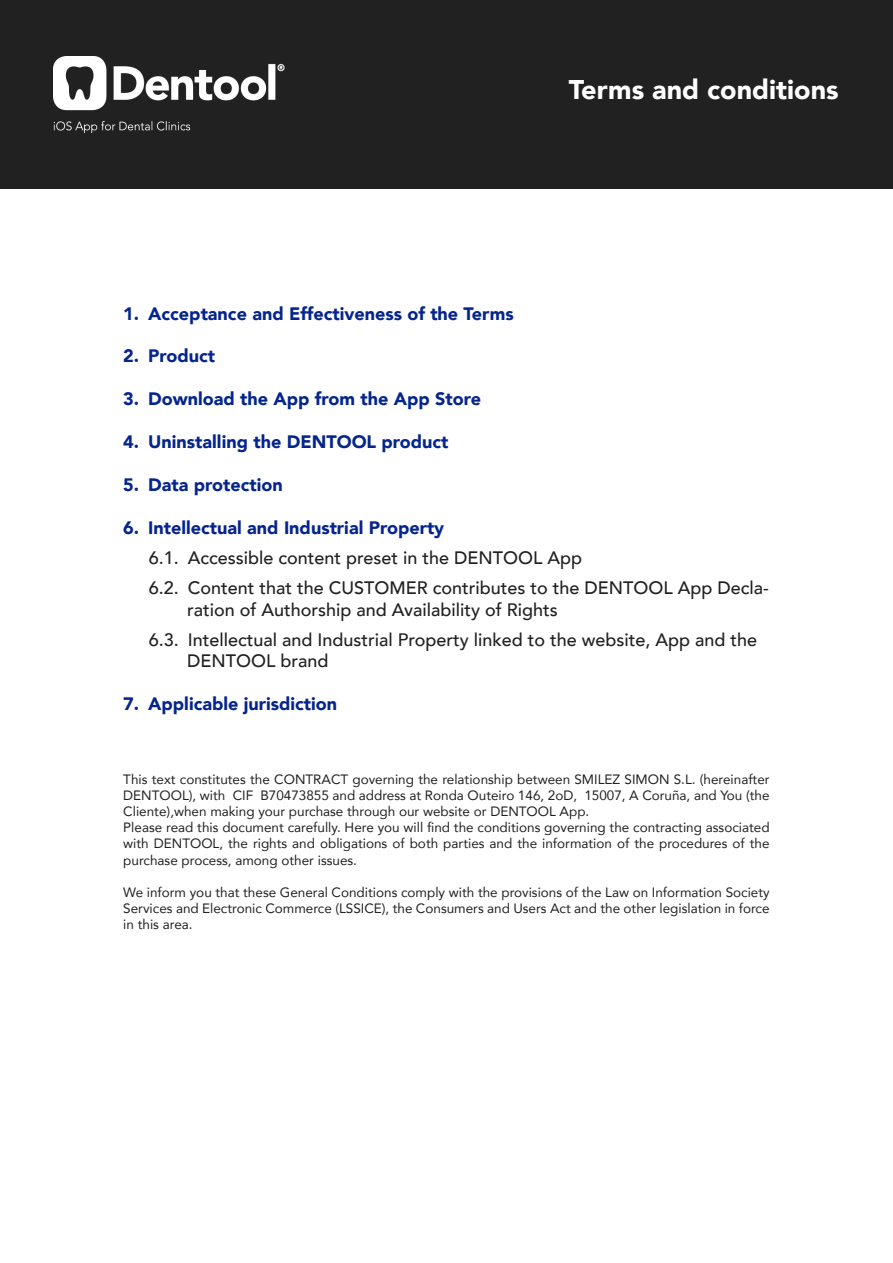
<style>
.page{position:relative;width:893px;height:1263px;background:#fff}
.page>*{position:absolute;margin:0;border:0;box-sizing:border-box;transform-origin:0 0}
.t1{font:900 27px "Avenir";color:#fff}
.t2{font:500 18px/30.2px "Avenir";color:#212121}
.t3{font:900 18px "Avenir";color:#05258d}
.t4{font:13.5px/16.2px "Avenir";color:#212121}
</style>
<div class="page">
<div style="left:0;top:0;width:892px;height:188px;background:#212121"></div>
<img style="left:53px;top:57px;width:231px;height:76px">
<h1 class="t1" style="left:569px;top:66px;width:271px">Terms and conditions</h1>
<h2 class="t3" style="left:123px;top:298px;width:392px">1. Acceptance and Effectiveness of the Terms</h2>
<h2 class="t3" style="left:123px;top:341px;width:93px">2. Product</h2>
<h2 class="t3" style="left:123px;top:384px;width:359px">3. Download the App from the App Store</h2>
<h2 class="t3" style="left:123px;top:426px;width:327px">4. Uninstalling the DENTOOL product</h2>
<h2 class="t3" style="left:123px;top:469px;width:161px">5. Data protection</h2>
<h2 class="t3" style="left:123px;top:512px;width:322px">6. Intellectual and Industrial Property</h2>
<h2 class="t2" style="left:149px;top:542px;width:622px">6.1. Accessible content preset in the DENTOOL App<br>6.2. Content that the CUSTOMER contributes to the DENTOOL App Decla-</h2>
<h2 class="t2" style="left:149px;top:593px;width:610px;text-indent:38px">ration of Authorship and Availability of Rights<br>6.3. Intellectual and Industrial Property linked to the website, App and the</h2>
<h2 class="t2" style="left:187px;top:645px;width:143px">DENTOOL brand</h2>
<h2 class="t3" style="left:123px;top:688px;width:215px">7. Applicable jurisdiction</h2>
<p class="t4" style="left:123px;top:770px;width:648px">This text constitutes the CONTRACT governing the relationship between SMILEZ SIMON S.L. (hereinafter DENTOOL), with CIF B70473855 and address at Ronda Outeiro 146, 2oD, 15007, A Coruña, and You (the Cliente),when making your purchase through our website or DENTOOL App.<br>Please read this document carefully. Here you will find the conditions governing the contracting associated with DENTOOL, the rights and obligations of both parties and the information of the procedures of the purchase process, among other issues.</p>
<p class="t4" style="left:123px;top:884px;width:648px;text-align:justify">We inform you that these General Conditions comply with the provisions of the Law on Information Society Services and Electronic Commerce (LSSICE), the Consumers and Users Act and the other legislation in force in this area.</p>
</div>
